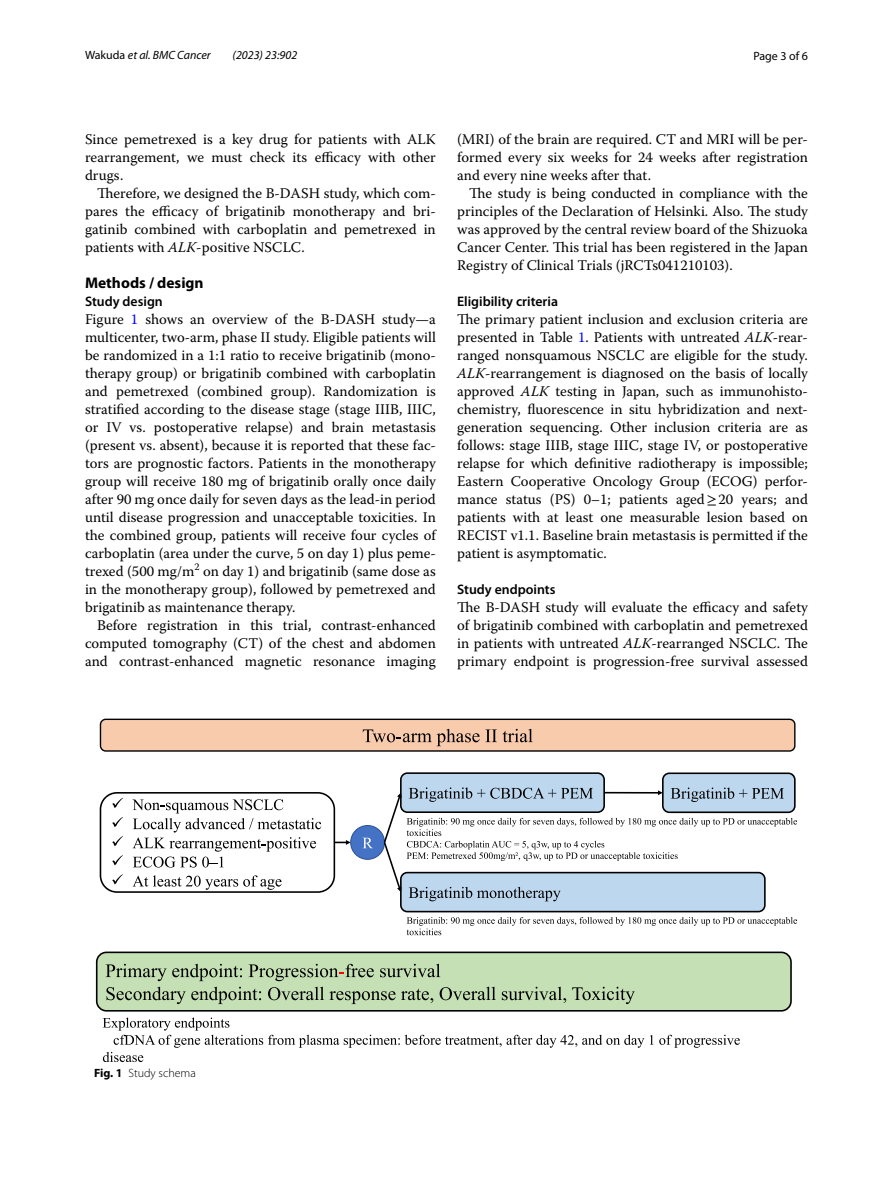
<style>
.page{position:relative;width:893px;height:1187px;background:#fff}
.page>*{position:absolute;margin:0;border:0;box-sizing:border-box;transform-origin:0 0}
.t1{font:700 15.45px "Myriad Pro";color:#000}
.t2{font:14.7px/18px "Warnock Pro";color:#000;text-align:justify}
.t3{font:600 13.8px "Myriad Pro";color:#000}
.t4{font:italic 12px "Myriad Pro";color:#000}
.t5{font:300 12px "Myriad Pro";color:#000}
.t6{font:12px "Myriad Pro";color:#000}
.s1{font-style:normal}
.s2{font-style:italic}
.s3{color:#00f}
.s4{font-family:"STIX"}
.s5{font-weight:700}
</style>
<div class="page">
<div style="left:100px;top:719px;width:695px;height:32px;background:#f8cbad;border-radius:5px"></div>
<div style="left:100px;top:718px;width:695px;height:33px;border:1px solid #000;border-radius:5px"></div>
<svg style="left:363px;top:728px;width:170px;height:18px"></svg>
<div style="left:100px;top:792px;width:235px;height:100px;border:2px solid #000;border-radius:17px"></div>
<svg style="left:112px;top:798px;width:11px;height:10px"></svg>
<svg style="left:112px;top:817px;width:11px;height:10px"></svg>
<svg style="left:112px;top:836px;width:11px;height:10px"></svg>
<svg style="left:112px;top:855px;width:11px;height:10px"></svg>
<svg style="left:132px;top:799px;width:189px;height:68px"></svg>
<svg style="left:112px;top:874px;width:11px;height:10px"></svg>
<svg style="left:133px;top:875px;width:149px;height:14px"></svg>
<div style="left:401px;top:773px;width:203px;height:39px;background:#bdd7ee;border-radius:7px"></div>
<div style="left:400px;top:772px;width:205px;height:41px;border:2px solid #000;border-radius:7px"></div>
<div style="left:97px;top:952px;width:694px;height:58px;background:#c5e0b4;border-radius:10px"></div>
<div style="left:96px;top:951px;width:696px;height:60px;border:2px solid #000;border-radius:10px"></div>
<svg style="left:106px;top:963px;width:529px;height:41px"></svg>
<svg style="left:103px;top:1017px;width:637px;height:44px"></svg>
<svg style="left:334px;top:840px;width:16px;height:4px"></svg>
<div style="left:351px;top:825px;width:33px;height:34px;background:#4472c4;border-radius:50%"></div>
<div style="left:350px;top:825px;width:35px;height:34px;border:1px solid #2f528f;border-radius:50%"></div>
<svg style="left:363px;top:837px;width:10px;height:11px"></svg>
<div style="left:401px;top:872px;width:364px;height:39px;background:#bdd7ee;border-radius:6px"></div>
<div style="left:400px;top:871px;width:366px;height:41px;border:2px solid #000;border-radius:6px"></div>
<div style="left:663px;top:773px;width:132px;height:39px;background:#bdd7ee;border-radius:6px"></div>
<div style="left:662px;top:772px;width:134px;height:41px;border:2px solid #000;border-radius:6px"></div>
<svg style="left:382px;top:787px;width:415px;height:114px"></svg>
<svg style="left:407px;top:917px;width:390px;height:18px"></svg>
<p class="t4" style="left:85px;top:48px;width:127px"><span class="s1">Wakuda</span> et al. BMC Cancer</p>
<p class="t4" style="left:233px;top:48px;width:66px">(2023) 23:902</p>
<p class="t6" style="left:753px;top:48px;width:56px">Page 3 of 6</p>
<p class="t2" style="left:85px;top:130px;width:352px">Since pemetrexed is a key drug for patients with ALK rearrangement, we must check its efficacy with other drugs.</p>
<p class="t2" style="left:85px;top:184px;width:352px;text-indent:12px">Therefore, we designed the B-DASH study, which com&shy;pares the efficacy of brigatinib monotherapy and bri&shy;gatinib combined with carboplatin and pemetrexed in patients with <span class="s2">ALK</span>-positive NSCLC.</p>
<p class="t1" style="left:85px;top:272px;width:120px">Methods / design</p>
<p class="t3" style="left:85px;top:292px;width:79px">Study design</p>
<p class="t2" style="left:85px;top:310px;width:352px">Figure <span class="s3">1</span> shows an overview of the B-DASH study—a multicenter, two-arm, phase II study. Eligible patients will be randomized in a 1:1 ratio to receive brigatinib (mono&shy;therapy group) or brigatinib combined with carboplatin and pemetrexed (combined group). Randomization is stratified according to the disease stage (stage IIIB, IIIC, or IV vs. postoperative relapse) and brain metastasis (present vs. absent), because it is reported that these fac&shy;tors are prognostic factors. Patients in the monotherapy group will receive 180 mg of brigatinib orally once daily after 90 mg once daily for seven days as the lead-in period until disease progression and unacceptable toxicities. In the combined group, patients will receive four cycles of carboplatin (area under the curve, 5 on day 1) plus peme&shy;trexed (500 mg/m<sup>2</sup> on day 1) and brigatinib (same dose as in the monotherapy group), followed by pemetrexed and brigatinib as maintenance therapy.</p>
<p class="t2" style="left:85px;top:616px;width:352px;text-indent:12px">Before registration in this trial, contrast-enhanced computed tomography (CT) of the chest and abdomen and contrast-enhanced magnetic resonance imaging</p>
<p class="t2" style="left:457px;top:130px;width:352px">(MRI) of the brain are required. CT and MRI will be per&shy;formed every six weeks for 24 weeks after registration and every nine weeks after that.</p>
<p class="t2" style="left:457px;top:184px;width:352px;text-indent:12px">The study is being conducted in compliance with the principles of the Declaration of Helsinki. Also. The study was approved by the central review board of the Shizuoka Cancer Center. This trial has been registered in the Japan Registry of Clinical Trials (jRCTs041210103).</p>
<p class="t3" style="left:457px;top:292px;width:102px">Eligibility criteria</p>
<p class="t2" style="left:457px;top:310px;width:352px">The primary patient inclusion and exclusion criteria are presented in Table <span class="s3">1</span>. Patients with untreated <span class="s2">ALK</span>-rear&shy;ranged nonsquamous NSCLC are eligible for the study.<br><span class="s2">ALK</span>-rearrangement is diagnosed on the basis of locally approved <span class="s2">ALK</span> testing in Japan, such as immunohisto&shy;chemistry, fluorescence in situ hybridization and next&shy;generation sequencing. Other inclusion criteria are as follows: stage IIIB, stage IIIC, stage IV, or postoperative relapse for which definitive radiotherapy is impossible; Eastern Cooperative Oncology Group (ECOG) perfor&shy;mance status (PS) 0–1; patients aged<span class="s4">≥</span>20 years; and patients with at least one measurable lesion based on RECIST v1.1. Baseline brain metastasis is permitted if the patient is asymptomatic.</p>
<p class="t3" style="left:457px;top:580px;width:100px">Study endpoints</p>
<p class="t2" style="left:457px;top:598px;width:352px">The B-DASH study will evaluate the efficacy and safety of brigatinib combined with carboplatin and pemetrexed in patients with untreated <span class="s2">ALK</span>-rearranged NSCLC. The primary endpoint is progression-free survival assessed</p>
<p class="t5" style="left:94px;top:1066px;width:103px"><span class="s5">Fig. 1</span> Study schema</p>
</div>
